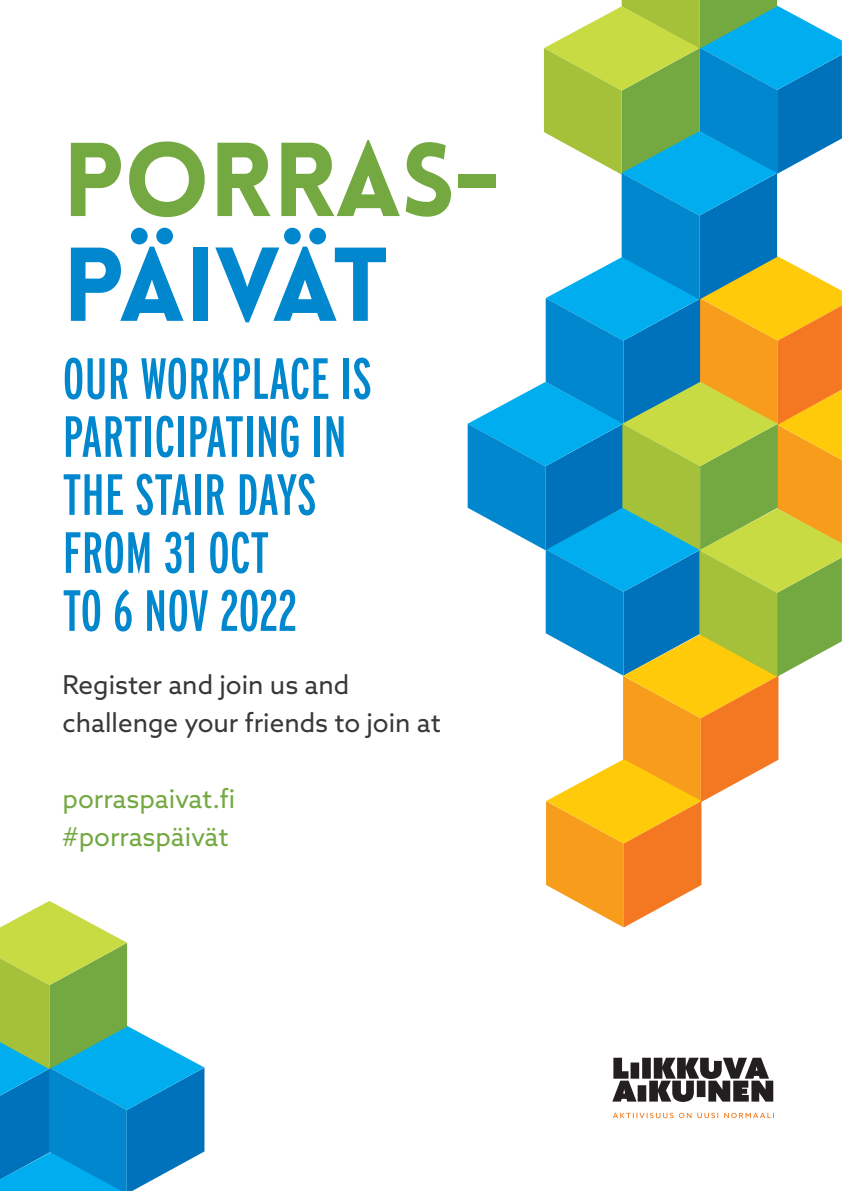
<style>
.page{position:relative;width:842px;height:1191px;background:#fff}
.page>*{position:absolute;margin:0;border:0;box-sizing:border-box;transform-origin:0 0}
.t1{font:900 102.5px/104.8px "Lovelo";letter-spacing:-.01em;color:#74a942}
.t2{font:58px/58px "Interstate Compressed";color:#0087cd}
.t3{font:26px/38px "Azo Sans";color:#383839}
.t4{font:26px/38px "Azo Sans";color:#74a942}
.s1{color:#0087cd}
</style>
<div class="page">
<svg style="left:0;top:901px;width:204px;height:290px"></svg>
<svg style="left:468px;top:0;width:374px;height:927px"></svg>
<svg style="left:612px;top:1057px;width:161px;height:45px"></svg>
<svg style="left:613px;top:1112px;width:161px;height:6px"></svg>
<p class="t1" style="left:63px;top:129px;width:439px">PORRAS-<br><span class="s1">PÄIVÄT</span></p>
<p class="t2" style="left:63px;top:349px;width:311px">OUR WORKPLACE IS<br>PARTICIPATING IN<br>THE STAIR DAYS<br>FROM 31 OCT<br>TO 6 NOV 2022</p>
<p class="t3" style="left:63px;top:665px;width:380px">Register and join us and challenge your friends to join at</p>
<p class="t4" style="left:63px;top:779px;width:174px">porraspaivat.fi #porraspäivät</p>
</div>
